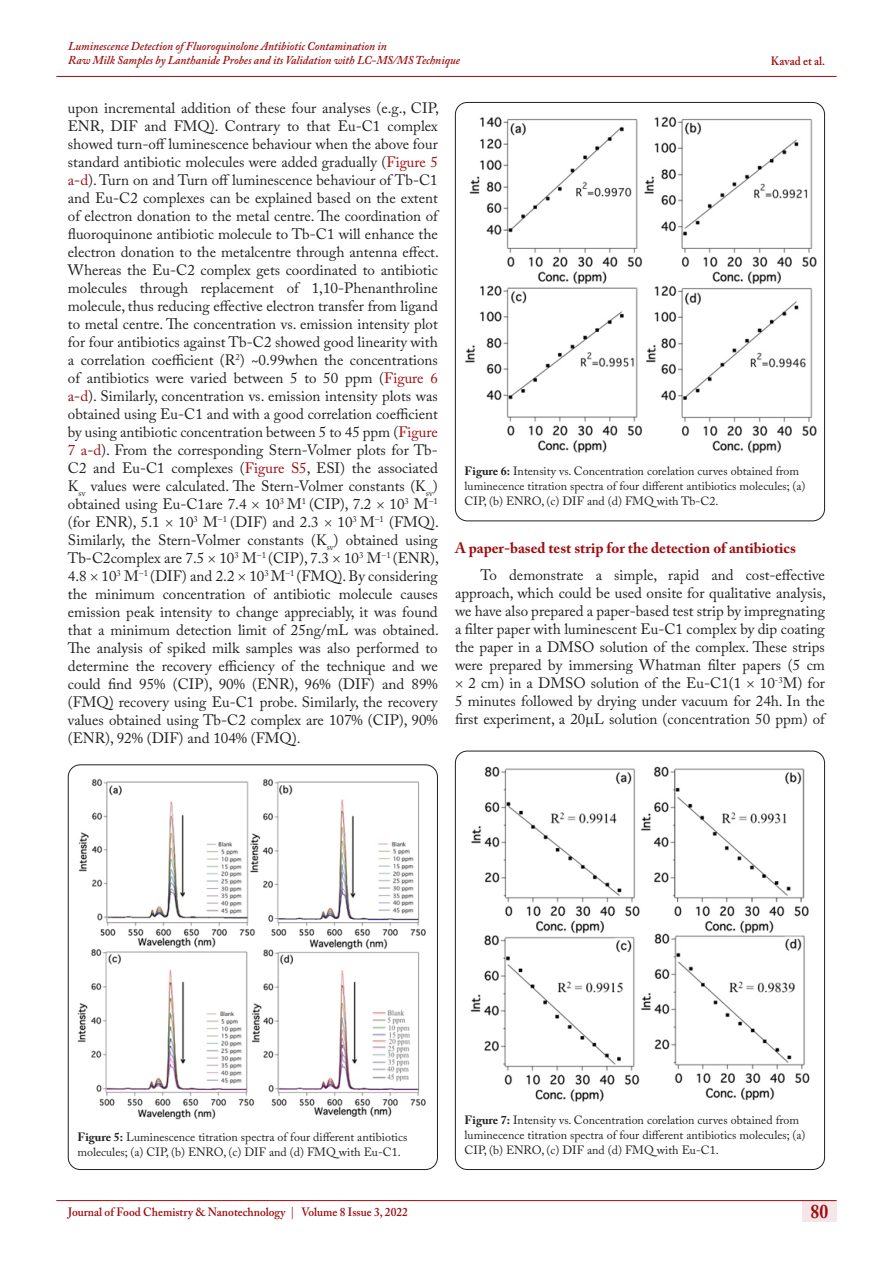
<style>
.page{position:relative;width:893px;height:1263px;background:#fff}
.page>*{position:absolute;margin:0;border:0;box-sizing:border-box;transform-origin:0 0}
.t1{font:700 19.5px "Adobe Caslon Pro";color:#9e0b0f;scale:.9 1}
.t2{font:15px/18px "Adobe Caslon Pro";color:#231f20;text-align:justify}
.Sub_Heading{font:700 15px "Adobe Caslon Pro";color:#9e0b0f}
.t3{font:12px/15px "Adobe Caslon Pro";color:#231f20}
.t4{font:italic 600 12px/13.5px "Adobe Caslon Pro";color:#9e0b0f;scale:.95 1}
.t5{font:600 12px "Adobe Caslon Pro";color:#9e0b0f;scale:.95 1}
.s1{color:#9e0b0f}
.s2{font-weight:700}
.s3{color:#ac2f33}
</style>
<div class="page">
<div style="left:802px;top:1200px;width:35px;height:21px;background:#f5e7e7"></div>
<hr style="left:56px;top:1200px;width:781px;height:1px;background:#9e0b0f">
<hr style="left:56px;top:76px;width:781px;height:1px;background:#9e0b0f">
<img style="left:78px;top:778px;width:348px;height:341px">
<img style="left:465px;top:116px;width:351px;height:337px">
<img style="left:470px;top:766px;width:340px;height:336px">
<p class="t4" style="left:68px;top:39px;width:414px">Luminescence Detection of Fluoroquinolone Antibiotic Contamination in<br>Raw Milk Samples by Lanthanide Probes and its Validation with LC-MS/MS Technique</p>
<p class="t5" style="left:771px;top:54px;width:59px">Kavad et al.</p>
<p class="t2" style="left:68px;top:99px;width:372px">upon incremental addition of these four analyses (e.g., CIP, ENR, DIF and FMQ). Contrary to that Eu-C1 complex showed turn-off luminescence behaviour when the above four standard antibiotic molecules were added gradually (<span class="s1">Figure 5 a</span>-<span class="s1">d</span>). Turn on and Turn off luminescence behaviour of Tb-C1 and Eu-C2 complexes can be explained based on the extent of electron donation to the metal centre. The coordination of fluoroquinone antibiotic molecule to Tb-C1 will enhance the electron donation to the metalcentre through antenna effect.<br>Whereas the Eu-C2 complex gets coordinated to antibiotic molecules through replacement of 1,10-Phenanthroline molecule, thus reducing effective electron transfer from ligand to metal centre. The concentration vs. emission intensity plot for four antibiotics against Tb-C2 showed good linearity with a correlation coefficient (R<sup>2</sup>) ~0.99when the concentrations of antibiotics were varied between 5 to 50 ppm (<span class="s1">Figure 6 a</span>-<span class="s1">d</span>). Similarly, concentration vs. emission intensity plots was obtained using Eu-C1 and with a good correlation coefficient by using antibiotic concentration between 5 to 45 ppm (<span class="s1">Figure 7 a</span>-<span class="s1">d</span>). From the corresponding Stern-Volmer plots for Tb-C2 and Eu-C1 complexes (<span class="s1">Figure S5</span>, ESI) the associated K<sub>sv</sub> values were calculated. The Stern-Volmer constants (K<sub>sv</sub>) obtained using Eu-C1are 7.4 10<sup>3</sup> M<sup>1</sup> (CIP), 7.2 10<sup>3</sup> M−<sup>1 </sup>(for ENR), 5.1</p>
<p class="t2" style="left:68px;top:513px;width:372px;text-indent:270px">10<sup>3</sup> M−<sup>1</sup> (FMQ).<br>Similarly, the Stern-Volmer constants (K<sub>sv</sub>) obtained using Tb-C2complex are 7.5 10<sup>3</sup> M−<sup>1</sup> (CIP), 7.3 10<sup>3</sup> M−<sup>1</sup> (ENR), 4.8 10<sup>3</sup> M−<sup>1</sup> (DIF) and 2.2 10<sup>3</sup> M−<sup>1</sup> (FMQ). By considering the minimum concentration of antibiotic molecule causes emission peak intensity to change appreciably, it was found that a minimum detection limit of 25ng/mL was obtained.<br>The analysis of spiked milk samples was also performed to determine the recovery efficiency of the technique and we could find 95% (CIP), 90% (ENR), 96% (DIF) and 89% (FMQ) recovery using Eu-C1 probe. Similarly, the recovery values obtained using Tb-C2 complex are 107% (CIP), 90% (ENR), 92% (DIF) and 104% (FMQ).</p>
<p class="t2" style="left:179px;top:513px;width:142px">10<sup>3</sup> M−<sup>1</sup> (DIF) and 2.3</p>
<p class="t3" style="left:464px;top:464px;width:343px"><span class="s2">Figure 6:</span> Intensity vs. Concentration corelation curves obtained from luminecence titration spectra of four different antibiotics molecules; (a)<br>CIP, (b) ENRO, (c) DIF and (d) FMQ with Tb-C2.</p>
<p class="Sub_Heading" style="left:455px;top:539px;width:342px">A paper-based test strip for the detection of antibiotics</p>
<p class="t2" style="left:455px;top:565px;width:372px;text-align:right">To demonstrate a simple, rapid and cost-effective approach, which could be used onsite for qualitative analysis, we have also prepared a paper-based test strip by impregnating a filter paper with luminescent Eu-C1 complex by dip coating the paper in a DMSO solution of the complex. These strips were prepared by immersing Whatman filter papers (5 cm 2 cm) in a DMSO solution of the Eu-C1(1 10<sup>-3</sup>M) for<br>5 minutes followed by drying under vacuum for 24h. In the first experiment, a 20 L solution (concentration 50 ppm) of</p>
<p class="t3" style="left:77px;top:1129px;width:331px"><span class="s2">Figure 5:</span> Luminescence titration spectra of four different antibiotics molecules; (a) CIP, (b) ENRO, (c) DIF and (d) FMQ with Eu-C1.</p>
<p class="t3" style="left:464px;top:1112px;width:343px"><span class="s2">Figure 7:</span> Intensity vs. Concentration corelation curves obtained from luminecence titration spectra of four different antibiotics molecules; (a)<br>CIP, (b) ENRO, (c) DIF and (d) FMQ with Eu-C1.</p>
<p class="t5" style="left:68px;top:1204px;width:359px">Journal of Food Chemistry &amp; Nanotechnology <span class="s3">|</span> Volume 8 Issue 3, 2022</p>
<h1 class="t1" style="left:811px;top:1200px;width:21px">80</h1>
</div>
